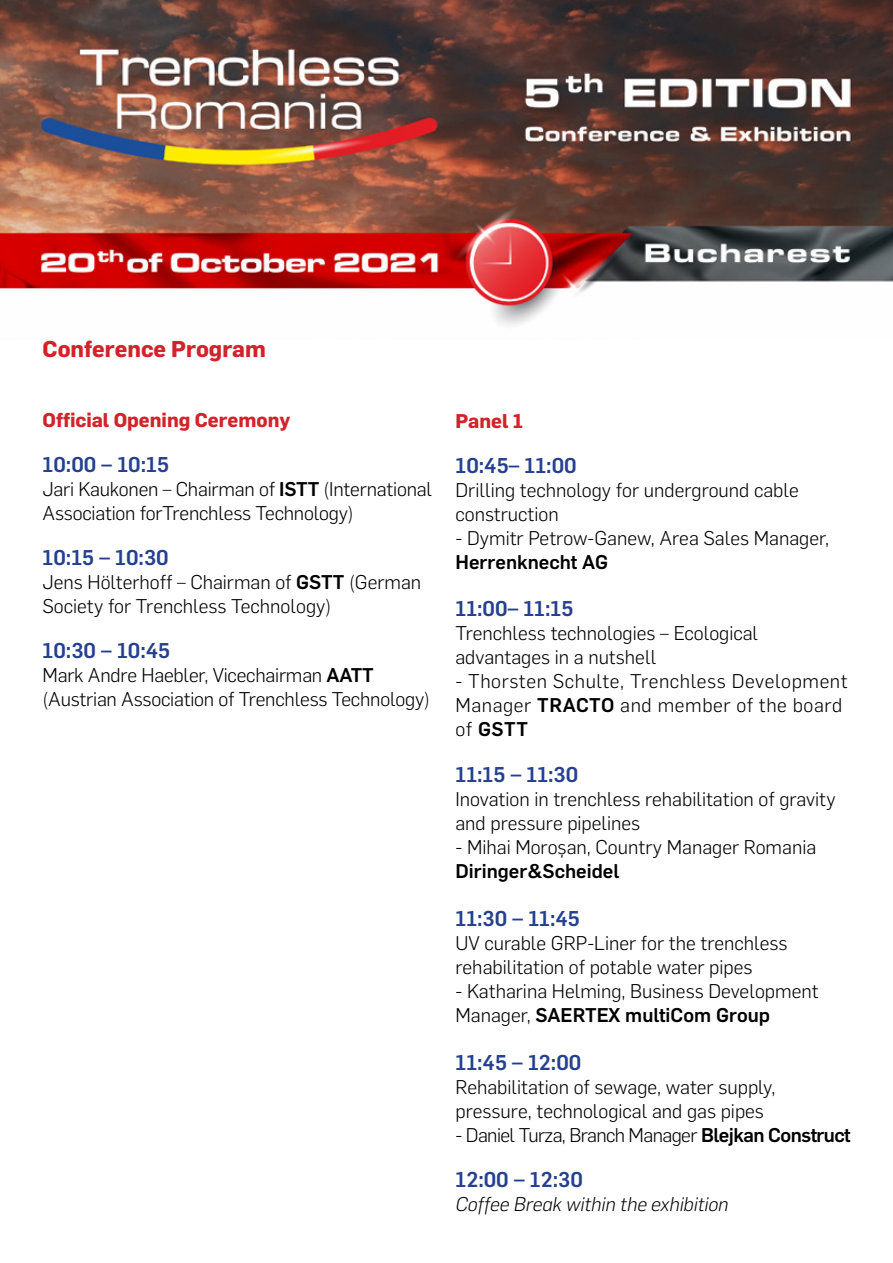
<style>
.page{position:relative;width:893px;height:1263px;background:#fff}
.page>*{position:absolute;margin:0;border:0;box-sizing:border-box;transform-origin:0 0}
.t1{font:700 22.5px "Flama";color:#d2232a}
.t2{font:500 21px "Flama";color:#25408f}
.t3{font:300 19.5px/24px "Flama";color:#000}
.t4{font:300 19.5px/24px "Flama";letter-spacing:.03em;color:#000}
.t5{font:300 19.5px "Flama";letter-spacing:-.03em;color:#000}
.t6{font:500 19.5px "Flama";color:#000}
.t7{font:italic 300 19.5px "Flama";color:#000}
.t8{font:700 19.5px "Flama";color:#d2232a}
.s1{font-weight:500}
</style>
<div class="page">
<img style="left:0;top:0;width:893px;height:325px">
<p class="t1" style="left:43px;top:332px;width:225px">Conference Program</p>
<p class="t8" style="left:43px;top:406px;width:249px">Official Opening Ceremony</p>
<p class="t2" style="left:43px;top:449px;width:128px">10:00 – 10:15</p>
<p class="t3" style="left:43px;top:476px;width:391px">Jari Kaukonen – Chairman of <span class="s1">ISTT</span> (International<br>Association forTrenchless Technology)</p>
<p class="t2" style="left:43px;top:542px;width:128px">10:15 – 10:30</p>
<p class="t3" style="left:43px;top:569px;width:380px">Jens Hölterhoff – Chairman of <span class="s1">GSTT</span> (German<br>Society for Trenchless Technology)</p>
<p class="t2" style="left:43px;top:635px;width:129px">10:30 – 10:45</p>
<p class="t3" style="left:43px;top:662px;width:389px">Mark Andre Haebler, Vicechairman <span class="s1">AATT </span>(Austrian Association of Trenchless Technology)</p>
<p class="t8" style="left:455px;top:407px;width:69px">Panel 1</p>
<p class="t2" style="left:455px;top:451px;width:123px">10:45– 11:00</p>
<p class="t3" style="left:455px;top:477px;width:345px">Drilling technology for underground cable construction</p>
<p class="t3" style="left:455px;top:525px;width:375px">- Dymitr Petrow-Ganew, Area Sales Manager,</p>
<p class="t6" style="left:455px;top:548px;width:154px">Herrenknecht AG</p>
<p class="t2" style="left:455px;top:593px;width:119px">11:00– 11:15</p>
<p class="t3" style="left:455px;top:620px;width:304px">Trenchless technologies – Ecological advantages in a nutshell</p>
<p class="t4" style="left:455px;top:668px;width:394px">- Thorsten Schulte, Trenchless Development<br>Manager <span class="s1">TRACTO</span> and member of the board of <span class="s1">GSTT</span></p>
<p class="t2" style="left:455px;top:760px;width:124px">11:15 – 11:30</p>
<p class="t3" style="left:455px;top:786px;width:382px">Inovation in trenchless rehabilitation of gravity and pressure pipelines</p>
<p class="t3" style="left:455px;top:834px;width:362px">- Mihai Moroșan, Country Manager Romania</p>
<p class="t6" style="left:455px;top:857px;width:165px">Diringer&amp;Scheidel</p>
<p class="t2" style="left:455px;top:904px;width:126px">11:30 – 11:45</p>
<p class="t3" style="left:455px;top:930px;width:334px">UV curable GRP-Liner for the trenchless rehabilitation of potable water pipes</p>
<p class="t3" style="left:455px;top:978px;width:365px">- Katharina Helming, Business Development<br>Manager, <span class="s1">SAERTEX multiCom Group</span></p>
<p class="t2" style="left:455px;top:1048px;width:127px">11:45 – 12:00</p>
<p class="t3" style="left:455px;top:1074px;width:322px">Rehabilitation of sewage, water supply, pressure, technological and gas pipes</p>
<p class="t5" style="left:455px;top:1122px;width:396px">- Daniel Turza, Branch Manager <span class="s1">Blejkan Construct</span></p>
<p class="t2" style="left:455px;top:1165px;width:129px">12:00 – 12:30</p>
<p class="t7" style="left:455px;top:1191px;width:275px">Coffee Break within the exhibition</p>
</div>
